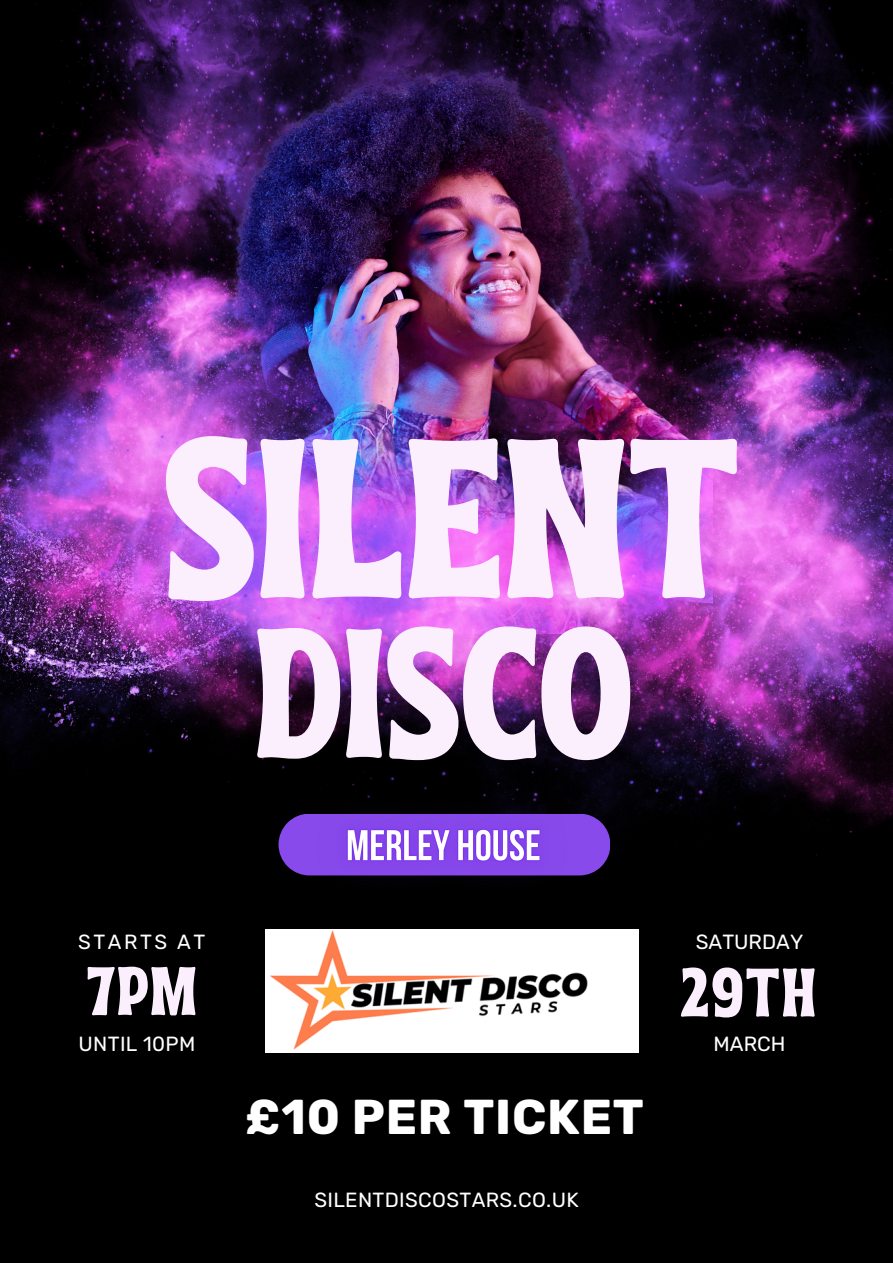
<style>
.page{position:relative;width:893px;height:1263px;background:#000}
.page>*{position:absolute;margin:0;border:0;box-sizing:border-box;transform-origin:0 0}
.t1{font:225.9px "Ayr Tropika Island Int";color:#fbeffe}
.t2{font:183.07px "Ayr Tropika Island Int";color:#fbeffe}
.t3{font:68.47px "Ayr Tropika Island Int";color:#fbeffe}
.t4{font:68.25px "Ayr Tropika Island Int";color:#fbeffe}
.t5{font:700 48.75px "Rubik";letter-spacing:.015em;color:#fff}
.t6{font:20.55px "Rubik";color:#fff}
.t7{font:20.48px "Rubik";letter-spacing:.015em;color:#fff}
.t8{font:20.48px "Rubik";letter-spacing:.125em;color:#fff}
</style>
<div class="page">
<img style="left:35px;top:0;width:382px;height:140px">
<img style="left:417px;top:0;width:476px;height:212px">
<img style="left:191px;top:44px;width:521px;height:142px">
<img style="left:38px;top:140px;width:480px;height:46px">
<img style="left:868px;top:215px;width:25px;height:610px">
<img style="left:0;top:186px;width:726px;height:575px">
<img style="left:67px;top:207px;width:801px;height:784px">
<svg style="left:278px;top:814px;width:332px;height:61px"></svg>
<img style="left:265px;top:930px;width:373px;height:122px">
<img style="left:289px;top:771px;width:309px;height:158px">
<p class="t1" style="left:163px;top:304px;width:578px">SILENT</p>
<p class="t2" style="left:254px;top:519px;width:380px">DISCO</p>
<p class="t8" style="left:78px;top:930px;width:129px">STARTS AT</p>
<p class="t6" style="left:696px;top:930px;width:109px">SATURDAY</p>
<p class="t4" style="left:87px;top:926px;width:111px">7PM</p>
<p class="t3" style="left:679px;top:927px;width:138px">29TH</p>
<p class="t7" style="left:79px;top:1032px;width:118px">UNTIL 10PM</p>
<p class="t6" style="left:713px;top:1032px;width:73px">MARCH</p>
<h1 class="t5" style="left:245px;top:1088px;width:400px">£10 PER TICKET</h1>
<p class="t7" style="left:314px;top:1188px;width:266px">SILENTDISCOSTARS.CO.UK</p>
</div>
